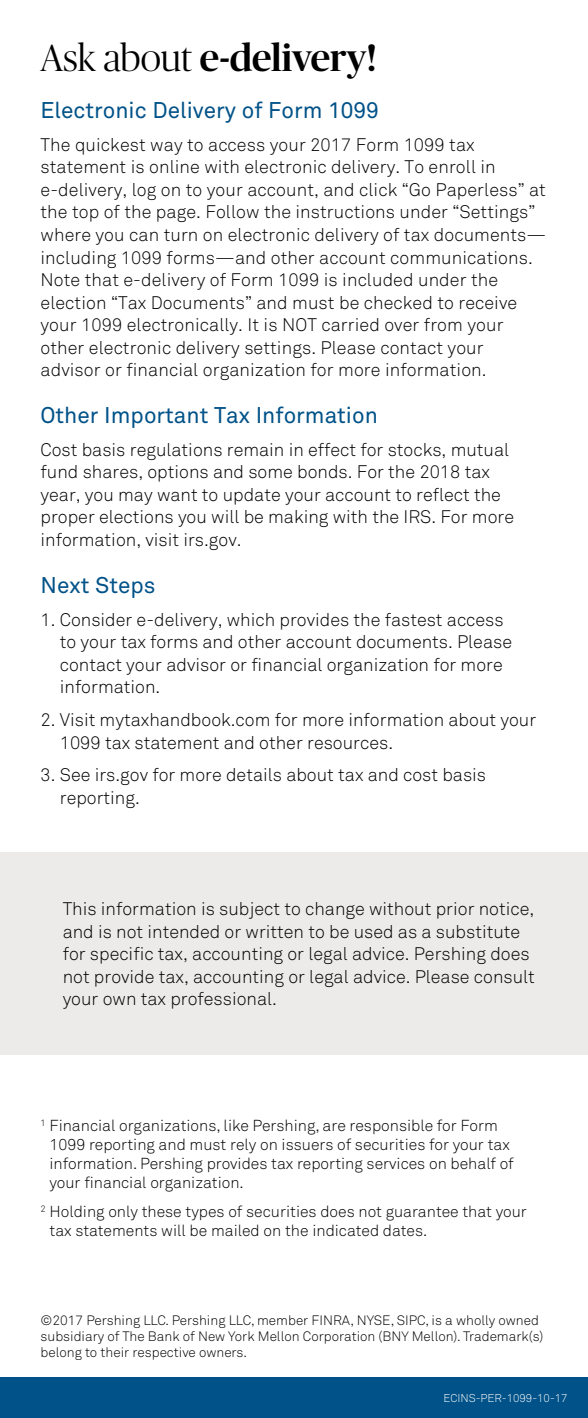
<style>
.page{position:relative;width:588px;height:1418px;background:#fff}
.page>*{position:absolute;margin:0;border:0;box-sizing:border-box;transform-origin:0 0}
.t1{font:500 38.02px "Publico Banner";color:#000}
.Sub-Head{font:22.5px "Akkurat Pro";color:#005288}
.Text{font:18px/22.5px "Akkurat Light Pro";color:#000}
.Footnote{font:15.75px/18.9px "Akkurat Light Pro";color:#000}
.Disclosure{font:13.5px/16.2px "Akkurat Light Pro";color:#000}
.Marketing_and_Fulfil{font:11.25px "Akkurat Light Pro";color:#fff}
.s1{font-weight:300}
</style>
<div class="page">
<div style="left:0;top:1377px;width:587px;height:41px;background:#005288"></div>
<div style="left:0;top:852px;width:587px;height:202px;background:#edebe9"></div>
<p class="t1" style="left:40px;top:31px;width:337px"><span class="s1">Ask about</span> e-delivery!</p>
<p class="Sub-Head" style="left:40px;top:97px;width:339px">Electronic Delivery of Form 1099</p>
<p class="Text" style="left:40px;top:134px;width:507px">The quickest way to access your 2017 Form 1099 tax statement is online with electronic delivery. To enroll in e-delivery, log on to your account, and click “Go Paperless” at the top of the page. Follow the instructions under “Settings” where you can turn on electronic delivery of tax documents— including 1099 forms—and other account communications.<br>Note that e-delivery of Form 1099 is included under the election “Tax Documents” and must be checked to receive your 1099 electronically. It is NOT carried over from your other electronic delivery settings. Please contact your advisor or financial organization for more information.</p>
<p class="Sub-Head" style="left:40px;top:402px;width:338px">Other Important Tax Information</p>
<p class="Text" style="left:40px;top:439px;width:474px">Cost basis regulations remain in effect for stocks, mutual fund shares, options and some bonds. For the 2018 tax year, you may want to update your account to reflect the proper elections you will be making with the IRS. For more information, visit irs.gov.</p>
<p class="Sub-Head" style="left:40px;top:572px;width:116px">Next Steps</p>
<p class="Text" style="left:60px;top:608px;width:453px;text-indent:-19px">1. Consider e-delivery, which provides the fastest access to your tax forms and other account documents. Please contact your advisor or financial organization for more information.</p>
<p class="Text" style="left:60px;top:709px;width:477px;text-indent:-19px">2. Visit mytaxhandbook.com for more information about your<br>1099 tax statement and other resources.</p>
<p class="Text" style="left:60px;top:764px;width:427px;text-indent:-19px">3. See irs.gov for more details about tax and cost basis reporting.</p>
<p class="Text" style="left:63px;top:898px;width:473px">This information is subject to change without prior notice, and is not intended or written to be used as a substitute for specific tax, accounting or legal advice. Pershing does not provide tax, accounting or legal advice. Please consult your own tax professional.</p>
<p class="Footnote" style="left:49px;top:1116px;width:465px;text-indent:-9px"><sup>1</sup> Financial organizations, like Pershing, are responsible for Form 1099 reporting and must rely on issuers of securities for your tax information. Pershing provides tax reporting services on behalf of your financial organization.</p>
<p class="Footnote" style="left:49px;top:1202px;width:478px;text-indent:-9px"><sup>2</sup> Holding only these types of securities does not guarantee that your tax statements will be mailed on the indicated dates.</p>
<p class="Disclosure" style="left:40px;top:1312px;width:504px">©2017 Pershing LLC. Pershing LLC, member FINRA, NYSE, SIPC, is a wholly owned subsidiary of The Bank of New York Mellon Corporation (BNY Mellon). Trademark(s) belong to their respective owners.</p>
<p class="Marketing_and_Fulfil" style="left:443px;top:1391px;width:126px">ECINS-PER-1099-10-17</p>
</div>
